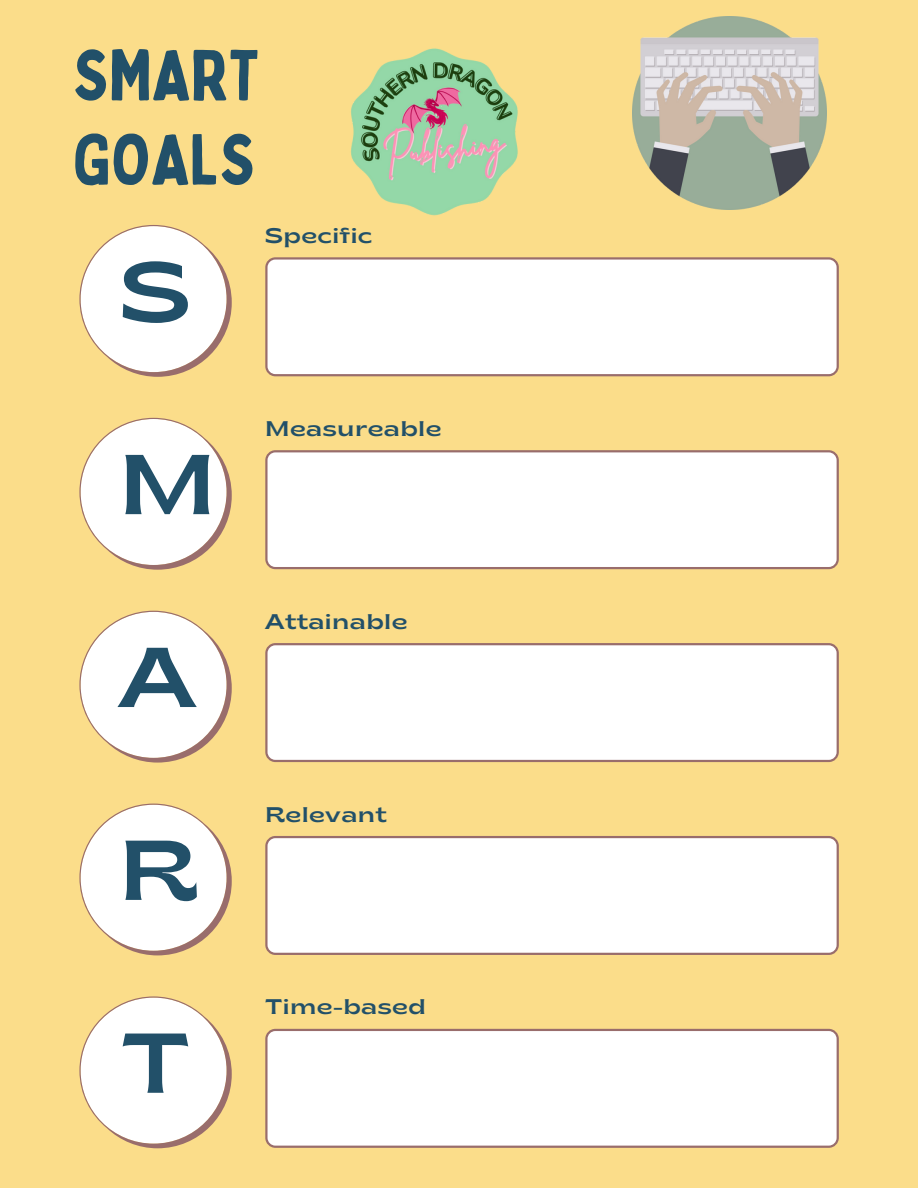
<style>
.page{position:relative;width:918px;height:1188px;background:#fbdd8a}
.page>*{position:absolute;margin:0;border:0;box-sizing:border-box;transform-origin:0 0}
.t1{font:semi-expanded 84.6px "Brice";color:#225069}
.t2{font:70.5px/84.3px "Bobby Jones";color:#225069}
.t3{font:semi-expanded 21.15px "Brice";letter-spacing:.02em;color:#225069}
</style>
<div class="page">
<svg style="left:79px;top:225px;width:153px;height:152px"></svg>
<div style="left:265px;top:257px;width:574px;height:119px;background:#fff"></div>
<svg style="left:79px;top:418px;width:153px;height:152px"></svg>
<div style="left:265px;top:450px;width:574px;height:119px;background:#fff"></div>
<svg style="left:79px;top:611px;width:153px;height:152px"></svg>
<div style="left:265px;top:643px;width:574px;height:119px;background:#fff"></div>
<svg style="left:79px;top:804px;width:153px;height:151px"></svg>
<div style="left:265px;top:836px;width:574px;height:119px;background:#fff"></div>
<svg style="left:79px;top:996px;width:153px;height:152px"></svg>
<div style="left:265px;top:1029px;width:574px;height:119px;background:#fff"></div>
<img style="left:633px;top:16px;width:193px;height:194px">
<img style="left:351px;top:48px;width:167px;height:168px">
<p class="t2" style="left:72px;top:31px;width:188px">SMART<br>GOALS</p>
<p class="t1" style="left:120px;top:258px;width:73px">S</p>
<p class="t3" style="left:265px;top:227px;width:108px">Specific</p>
<p class="t1" style="left:118px;top:451px;width:99px">M</p>
<p class="t3" style="left:265px;top:420px;width:178px">Measureable</p>
<p class="t1" style="left:118px;top:644px;width:79px">A</p>
<p class="t1" style="left:118px;top:836px;width:81px">R</p>
<p class="t1" style="left:121px;top:1029px;width:71px">T</p>
<p class="t3" style="left:265px;top:613px;width:144px">Attainable</p>
<p class="t3" style="left:265px;top:806px;width:123px">Relevant</p>
<p class="t3" style="left:265px;top:999px;width:162px">Time-based</p>
</div>
